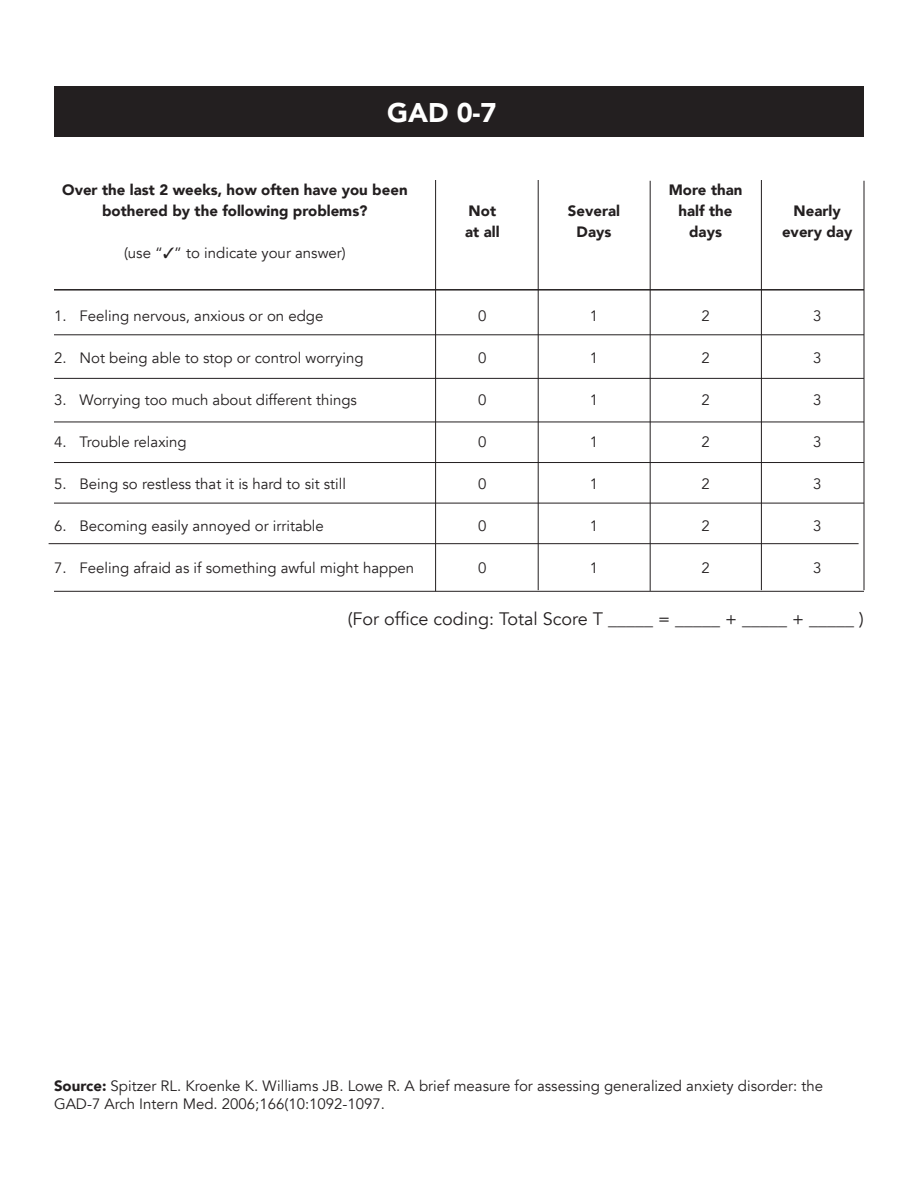
<style>
.page{position:relative;width:918px;height:1188px;background:#fff}
.page>*{position:absolute;margin:0;border:0;box-sizing:border-box;transform-origin:0 0}
.t1{font:900 27px "Avenir";color:#fff}
.t2{font:18px "Avenir";color:#231f20}
.t3{font:15px/18px "Avenir";color:#231f20}
.t4{font:900 15px/21px "Avenir";color:#231f20;text-align:center}
.s1{font-weight:900}
</style>
<div class="page">
<div style="left:54px;top:86px;width:810px;height:51px;background:#231f20"></div>
<hr style="left:54px;top:289px;width:810px;height:2px;background:#231f20">
<hr style="left:54px;top:334px;width:810px;height:1px;background:#231f20">
<hr style="left:54px;top:378px;width:810px;height:1px;background:#231f20">
<hr style="left:54px;top:422px;width:810px;height:1px;background:#231f20">
<hr style="left:54px;top:462px;width:810px;height:1px;background:#231f20">
<hr style="left:54px;top:503px;width:810px;height:1px;background:#231f20">
<hr style="left:49px;top:543px;width:810px;height:1px;background:#231f20">
<hr style="left:435px;top:180px;width:1px;height:411px;background:#231f20">
<hr style="left:54px;top:591px;width:810px;height:1px;background:#231f20">
<hr style="left:538px;top:180px;width:1px;height:410px;background:#231f20">
<hr style="left:650px;top:181px;width:1px;height:410px;background:#231f20">
<hr style="left:761px;top:180px;width:1px;height:410px;background:#231f20">
<hr style="left:864px;top:181px;width:1px;height:409px;background:#231f20">
<p class="t1" style="left:387px;top:90px;width:111px">GAD 0-7</p>
<p class="t4" style="left:62px;top:179px;width:347px">Over the last 2 weeks, how often have you been bothered by the following problems?</p>
<p class="t3" style="left:124px;top:244px;width:223px">(use “✓” to indicate your answer)</p>
<p class="t4" style="left:469px;top:200px;width:29px">Not</p>
<p class="t4" style="left:465px;top:221px;width:36px">at all</p>
<p class="t4" style="left:568px;top:200px;width:54px">Several</p>
<p class="t4" style="left:577px;top:221px;width:36px">Days</p>
<p class="t4" style="left:669px;top:179px;width:75px">More than</p>
<p class="t4" style="left:679px;top:200px;width:55px">half the</p>
<p class="t4" style="left:689px;top:221px;width:34px">days</p>
<p class="t4" style="left:794px;top:200px;width:49px">Nearly</p>
<p class="t4" style="left:782px;top:221px;width:72px">every day</p>
<p class="t3" style="left:54px;top:307px;width:271px">1. Feeling nervous, anxious or on edge</p>
<p class="t3" style="left:54px;top:349px;width:311px">2. Not being able to stop or control worrying</p>
<p class="t3" style="left:54px;top:391px;width:304px">3. Worrying too much about different things</p>
<p class="t3" style="left:54px;top:433px;width:134px">4. Trouble relaxing</p>
<p class="t3" style="left:54px;top:475px;width:294px">5. Being so restless that it is hard to sit still</p>
<p class="t3" style="left:54px;top:517px;width:271px">6. Becoming easily annoyed or irritable</p>
<p class="t3" style="left:54px;top:559px;width:362px">7. Feeling afraid as if something awful might happen</p>
<p class="t3" style="left:478px;top:307px;width:10px">0</p>
<p class="t3" style="left:478px;top:349px;width:10px">0</p>
<p class="t3" style="left:478px;top:391px;width:10px">0</p>
<p class="t3" style="left:478px;top:433px;width:10px">0</p>
<p class="t3" style="left:478px;top:475px;width:10px">0</p>
<p class="t3" style="left:478px;top:517px;width:10px">0</p>
<p class="t3" style="left:478px;top:559px;width:10px">0</p>
<p class="t3" style="left:813px;top:307px;width:10px">3</p>
<p class="t3" style="left:813px;top:349px;width:10px">3</p>
<p class="t3" style="left:813px;top:391px;width:10px">3</p>
<p class="t3" style="left:813px;top:433px;width:10px">3</p>
<p class="t3" style="left:813px;top:475px;width:10px">3</p>
<p class="t3" style="left:813px;top:517px;width:10px">3</p>
<p class="t3" style="left:813px;top:559px;width:10px">3</p>
<p class="t2" style="left:348px;top:608px;width:518px">(For office coding: Total Score T _____ = _____ + _____ + _____ )</p>
<p class="t3" style="left:701px;top:307px;width:10px">2</p>
<p class="t3" style="left:701px;top:349px;width:10px">2</p>
<p class="t3" style="left:701px;top:391px;width:10px">2</p>
<p class="t3" style="left:701px;top:433px;width:10px">2</p>
<p class="t3" style="left:701px;top:475px;width:10px">2</p>
<p class="t3" style="left:701px;top:517px;width:10px">2</p>
<p class="t3" style="left:701px;top:559px;width:10px">2</p>
<p class="t3" style="left:590px;top:307px;width:10px">1</p>
<p class="t3" style="left:590px;top:349px;width:10px">1</p>
<p class="t3" style="left:590px;top:391px;width:10px">1</p>
<p class="t3" style="left:590px;top:433px;width:10px">1</p>
<p class="t3" style="left:590px;top:475px;width:10px">1</p>
<p class="t3" style="left:590px;top:517px;width:10px">1</p>
<p class="t3" style="left:590px;top:559px;width:10px">1</p>
<p class="t3" style="left:54px;top:1078px;width:771px"><span class="s1">Source:</span> Spitzer RL. Kroenke K. Williams JB. Lowe R. A brief measure for assessing generalized anxiety disorder: the<br>GAD-7 Arch Intern Med. 2006;166(10:1092-1097.</p>
</div>
